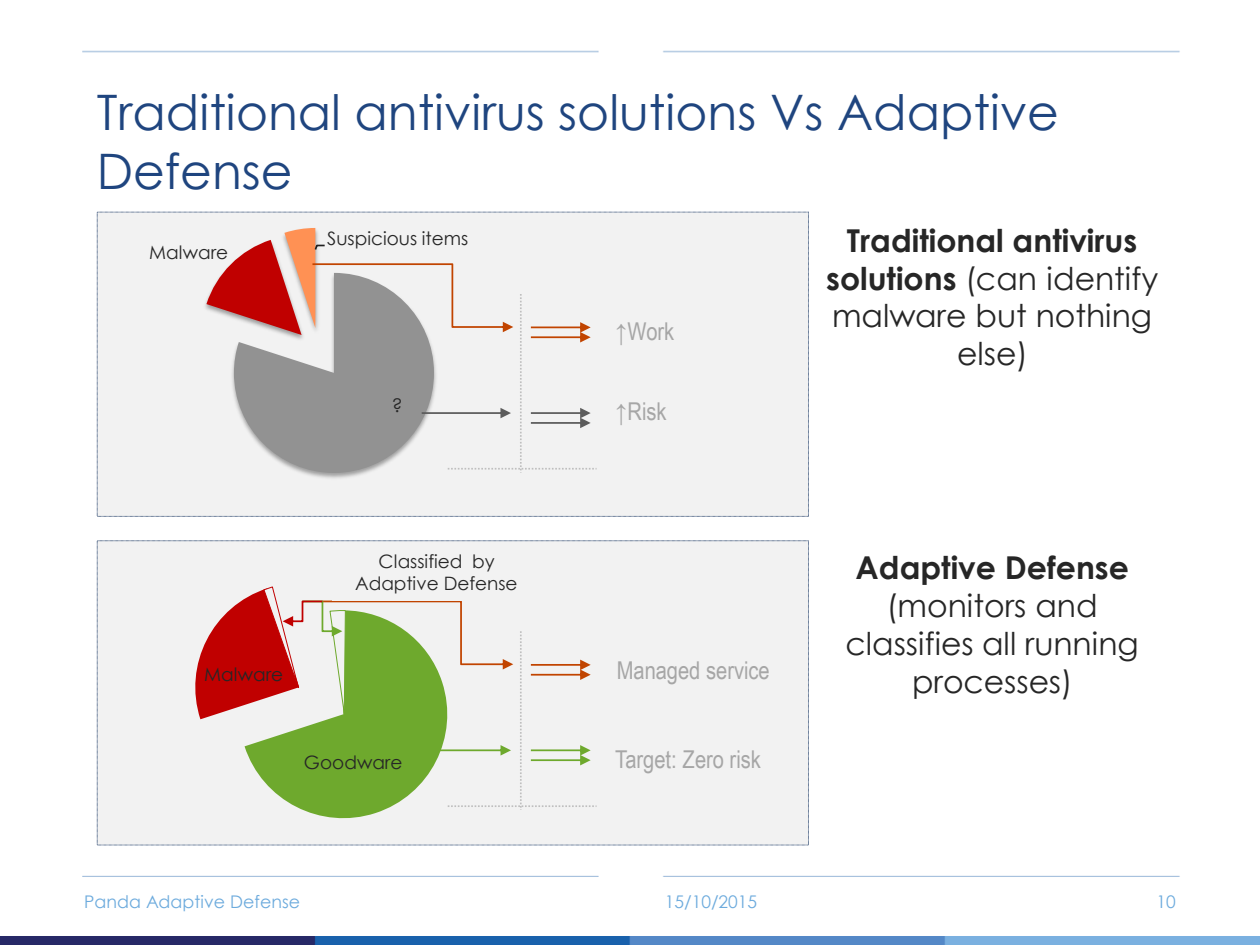
<style>
.page{position:relative;width:1260px;height:945px;background:#fff}
.page>*{position:absolute;margin:0;border:0;box-sizing:border-box;transform-origin:0 0}
.t1{font:49px/58.8px "Century Gothic";color:#1f457f}
.t2{font:31.5px/37.8px "Century Gothic";color:#262626;text-align:center}
.t3{font:24.5px "Arial Narrow";color:#a6a6a6}
.t4{font:18.55px/22.4px "Century Gothic";color:#262626;text-align:center}
.t5{font:17.5px "Century Gothic";color:#6dabdd}
.s1{font-weight:700}
</style>
<div class="page">
<img style="left:0;top:50px;width:1260px;height:887px">
<img style="left:0;top:937px;width:1260px;height:8px">
<div style="left:97px;top:541px;width:711px;height:304px;background:#f2f2f2"></div>
<div style="left:97px;top:212px;width:711px;height:304px;background:#f2f2f2"></div>
<svg style="left:206px;top:228px;width:391px;height:245px"></svg>
<svg style="left:195px;top:586px;width:402px;height:233px"></svg>
<p class="t1" style="left:97px;top:81px;width:964px">Traditional antivirus solutions Vs Adaptive<br>Defense</p>
<p class="t4" style="left:149px;top:240px;width:80px">Malware</p>
<p class="t4" style="left:327px;top:227px;width:143px">Suspicious items</p>
<p class="t4" style="left:392px;top:393px;width:12px">?</p>
<p class="t4" style="left:204px;top:662px;width:80px">Malware</p>
<p class="t4" style="left:355px;top:550px;width:164px">Classified by<br>Adaptive Defense</p>
<p class="t4" style="left:337px;top:553px;width:114px">Under investigation</p>
<p class="t4" style="left:304px;top:750px;width:100px">Goodware</p>
<p class="t3" style="left:615px;top:317px;width:60px">↑Work</p>
<p class="t3" style="left:615px;top:397px;width:53px">↑Risk</p>
<p class="t3" style="left:617px;top:656px;width:155px">Managed service</p>
<p class="t3" style="left:615px;top:745px;width:147px">Target: Zero risk</p>
<p class="t2" style="left:826px;top:220px;width:334px"><span class="s1">Traditional antivirus solutions</span> (can identify malware but nothing else)</p>
<p class="t2" style="left:845px;top:548px;width:295px"><span class="s1">Adaptive Defense </span>(monitors and classifies all running processes)</p>
<p class="t5" style="left:84px;top:890px;width:217px">Panda Adaptive Defense</p>
<p class="t5" style="left:665px;top:890px;width:94px">15/10/2015</p>
<p class="t5" style="left:1157px;top:890px;width:21px">10</p>
</div>
